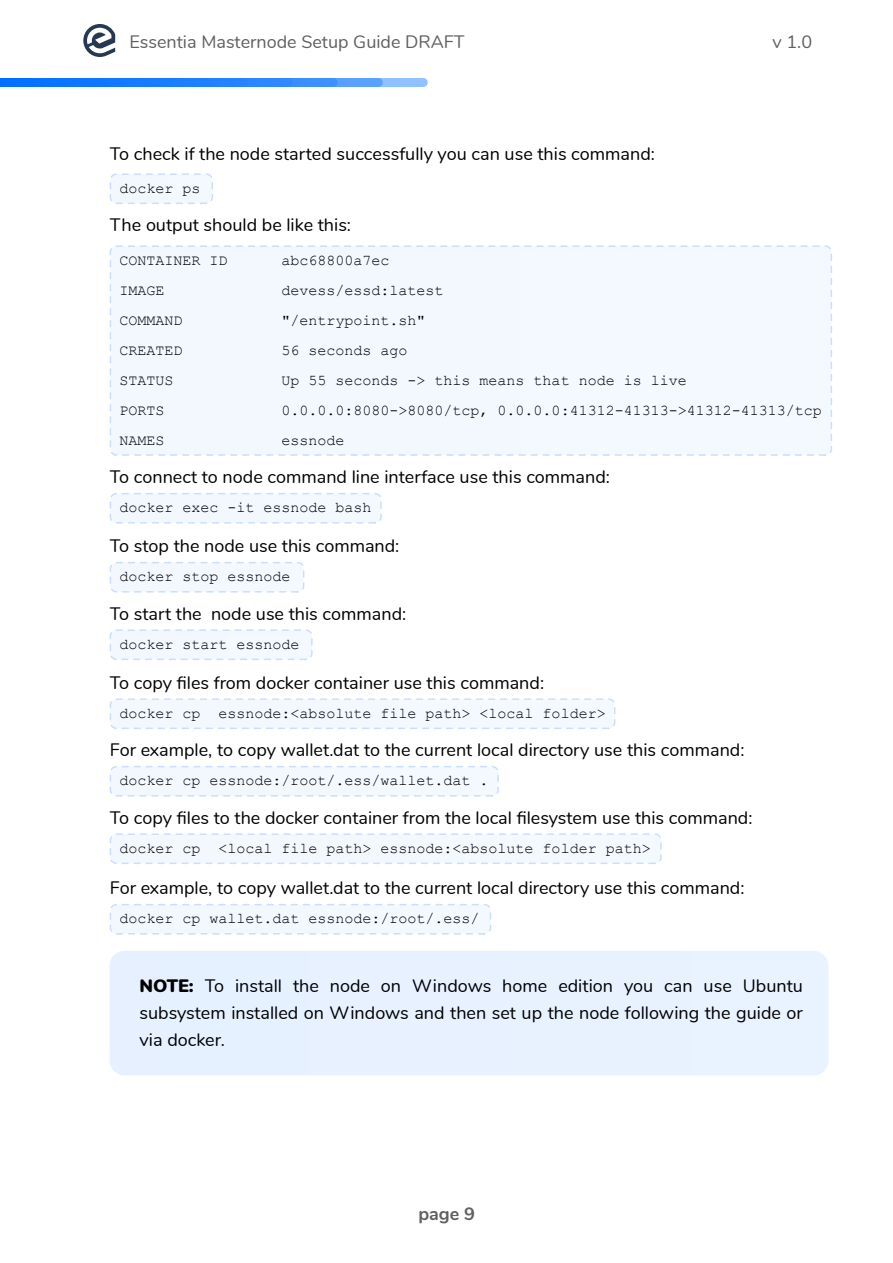
<style>
.page{position:relative;width:893px;height:1263px;background:#fff}
.page>*{position:absolute;margin:0;border:0;box-sizing:border-box;transform-origin:0 0}
.t1{font:18px/27px "Nunito";color:#000;text-align:justify}
.t2{font:18px "Nunito";color:#606060}
.t3{font:700 18px "Nunito";color:#606060}
.t4{font:15px "Courier New";color:#000}
.s1{font-weight:900}
</style>
<div class="page">
<div style="left:109px;top:951px;width:719px;height:124px;background:#e7f1ff;border-radius:15px"></div>
<div style="left:110px;top:905px;width:380px;height:29px;background:#f3f8ff;border-radius:6px"></div>
<div style="left:110px;top:904px;width:381px;height:31px;border:2px dashed #135ef8;border-radius:6px"></div>
<div style="left:110px;top:834px;width:551px;height:29px;background:#f3f8ff;border-radius:6px"></div>
<div style="left:110px;top:833px;width:551px;height:31px;border:2px dashed #135ef8;border-radius:6px"></div>
<div style="left:110px;top:767px;width:388px;height:29px;background:#f3f8ff;border-radius:6px"></div>
<div style="left:110px;top:766px;width:389px;height:31px;border:2px dashed #135ef8;border-radius:6px"></div>
<div style="left:110px;top:699px;width:504px;height:29px;background:#f3f8ff;border-radius:6px"></div>
<div style="left:110px;top:698px;width:505px;height:31px;border:2px dashed #135ef8;border-radius:6px"></div>
<div style="left:110px;top:630px;width:202px;height:29px;background:#f3f8ff;border-radius:6px"></div>
<div style="left:110px;top:629px;width:203px;height:31px;border:2px dashed #135ef8;border-radius:6px"></div>
<div style="left:110px;top:563px;width:194px;height:29px;background:#f3f8ff;border-radius:6px"></div>
<div style="left:110px;top:562px;width:194px;height:31px;border:2px dashed #135ef8;border-radius:6px"></div>
<div style="left:110px;top:494px;width:271px;height:29px;background:#f3f8ff;border-radius:6px"></div>
<div style="left:110px;top:493px;width:272px;height:31px;border:2px dashed #135ef8;border-radius:6px"></div>
<div style="left:110px;top:246px;width:721px;height:209px;background:#f3f8ff;border-radius:6px"></div>
<div style="left:110px;top:245px;width:722px;height:211px;border:2px dashed #135ef8;border-radius:6px"></div>
<div style="left:110px;top:174px;width:102px;height:29px;background:#f3f8ff;border-radius:6px"></div>
<div style="left:110px;top:173px;width:103px;height:31px;border:2px dashed #135ef8;border-radius:6px"></div>
<svg style="left:0;top:78px;width:428px;height:9px;background:#2f89ff"></svg>
<svg style="left:83px;top:24px;width:32px;height:33px"></svg>
<p class="t2" style="left:129px;top:29px;width:337px">Essentia Masternode Setup Guide DRAFT</p>
<p class="t2" style="left:772px;top:29px;width:41px">v 1.0</p>
<p class="t1" style="left:110px;top:139px;width:546px">To check if the node started successfully you can use this command:</p>
<p class="t4" style="left:119px;top:179px;width:82px">docker ps</p>
<p class="t1" style="left:110px;top:210px;width:243px">The output should be like this:</p>
<p class="t4" style="left:119px;top:251px;width:109px">CONTAINER ID</p>
<p class="t4" style="left:281px;top:251px;width:110px">abc68800a7ec</p>
<p class="t4" style="left:119px;top:281px;width:46px">IMAGE</p>
<p class="t4" style="left:281px;top:281px;width:164px">devess/essd:latest</p>
<p class="t4" style="left:119px;top:311px;width:64px">COMMAND</p>
<p class="t4" style="left:281px;top:311px;width:146px">"/entrypoint.sh"</p>
<p class="t4" style="left:119px;top:341px;width:64px">CREATED</p>
<p class="t4" style="left:281px;top:341px;width:128px">56 seconds ago</p>
<p class="t4" style="left:119px;top:371px;width:55px">STATUS</p>
<p class="t4" style="left:281px;top:371px;width:406px">Up 55 seconds -&gt; this means that node is live</p>
<p class="t4" style="left:119px;top:401px;width:46px">PORTS</p>
<p class="t4" style="left:281px;top:401px;width:541px">0.0.0.0:8080-&gt;8080/tcp, 0.0.0.0:41312-41313-&gt;41312-41313/tcp</p>
<p class="t4" style="left:119px;top:431px;width:46px">NAMES</p>
<p class="t4" style="left:281px;top:431px;width:65px">essnode</p>
<p class="t1" style="left:110px;top:463px;width:501px">To connect to node command line interface use this command:</p>
<p class="t4" style="left:119px;top:498px;width:254px">docker exec -it essnode bash</p>
<p class="t1" style="left:110px;top:532px;width:291px">To stop the node use this command:</p>
<p class="t4" style="left:119px;top:567px;width:173px">docker stop essnode</p>
<p class="t1" style="left:110px;top:599px;width:298px">To start the node use this command:</p>
<p class="t4" style="left:119px;top:635px;width:182px">docker start essnode</p>
<p class="t1" style="left:110px;top:668px;width:436px">To copy files from docker container use this command:</p>
<p class="t4" style="left:119px;top:704px;width:488px">docker cp essnode:&lt;absolute file path&gt; &lt;local folder&gt;</p>
<p class="t1" style="left:110px;top:736px;width:636px">For example, to copy wallet.dat to the current local directory use this command:</p>
<p class="t4" style="left:119px;top:771px;width:371px">docker cp essnode:/root/.ess/wallet.dat .</p>
<p class="t1" style="left:110px;top:803px;width:644px">To copy files to the docker container from the local filesystem use this command:</p>
<p class="t4" style="left:119px;top:839px;width:533px">docker cp &lt;local file path&gt; essnode:&lt;absolute folder path&gt;</p>
<p class="t1" style="left:110px;top:874px;width:636px">For example, to copy wallet.dat to the current local directory use this command:</p>
<p class="t4" style="left:119px;top:909px;width:362px">docker cp wallet.dat essnode:/root/.ess/</p>
<p class="t1" style="left:139px;top:971px;width:665px"><span class="s1">NOTE:</span> To install the node on Windows home edition you can use Ubuntu subsystem installed on Windows and then set up the node following the guide or via docker.</p>
<p class="t3" style="left:418px;top:1200px;width:58px">page 9</p>
</div>
